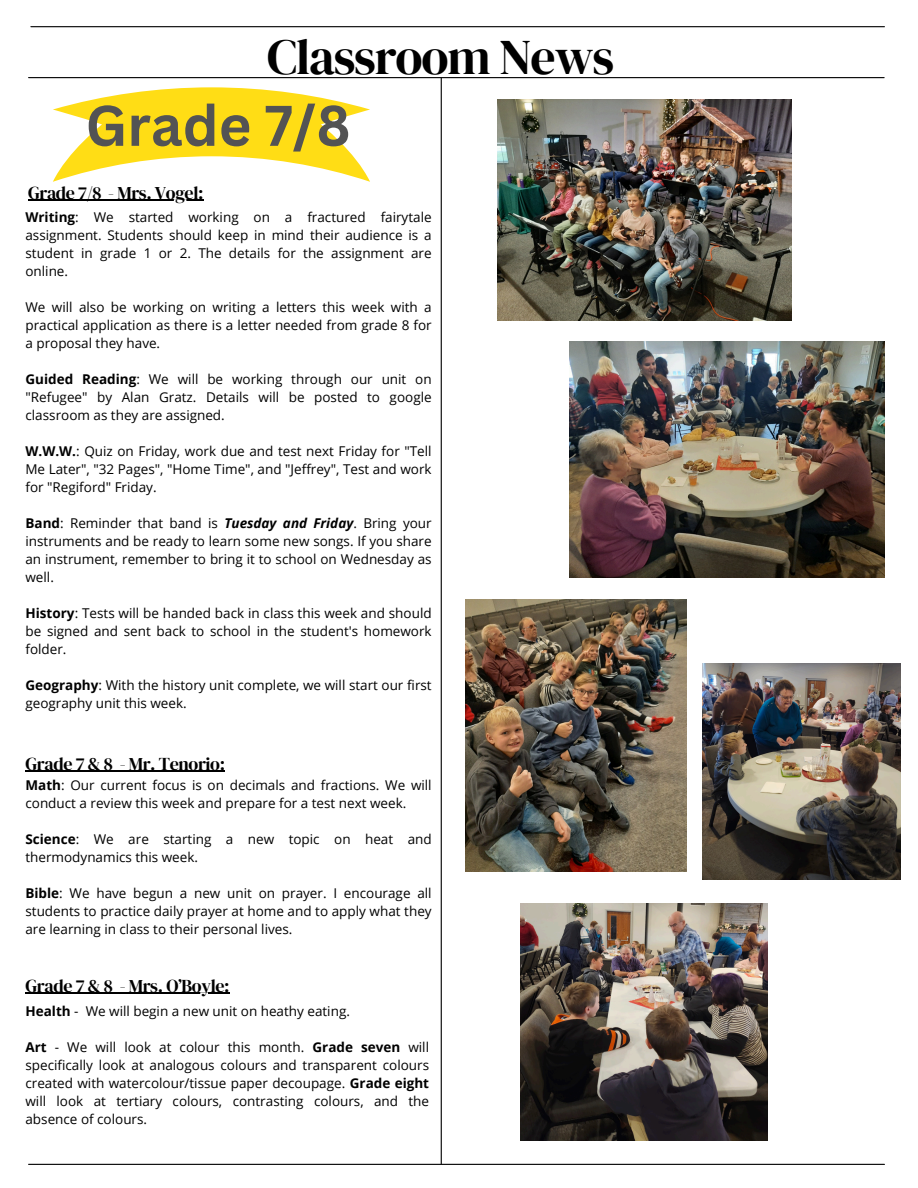
<style>
.page{position:relative;width:918px;height:1188px;background:#fff}
.page>*{position:absolute;margin:0;border:0;box-sizing:border-box;transform-origin:0 0}
.t1{font:700 55.95px "Canva Sans";color:#535354}
.t2{font:49.8px "DM Serif Display";letter-spacing:-.025em;color:#000}
.t3{font:18px "DM Serif Display";letter-spacing:-.02em;color:#000}
.t4{font:13.5px/18px "Open Sans";color:#000;text-align:justify}
.s1{font-weight:700}
.s2{font-weight:700;font-style:italic}
</style>
<div class="page">
<hr style="left:31px;top:26px;width:853px;height:1px;background:#000">
<hr style="left:441px;top:78px;width:1px;height:1086px;background:#000">
<hr style="left:29px;top:1164px;width:855px;height:1px;background:#000">
<hr style="left:29px;top:77px;width:855px;height:1px;background:#000">
<svg style="left:53px;top:87px;width:317px;height:95px"></svg>
<img style="left:497px;top:100px;width:295px;height:220px">
<img style="left:569px;top:342px;width:315px;height:236px">
<img style="left:465px;top:599px;width:222px;height:273px">
<img style="left:702px;top:663px;width:198px;height:216px">
<img style="left:520px;top:903px;width:248px;height:237px">
<hr style="left:28px;top:200px;width:73px;height:1px;background:#000">
<hr style="left:108px;top:200px;width:90px;height:1px;background:#000">
<hr style="left:25px;top:771px;width:88px;height:1px;background:#000">
<hr style="left:120px;top:771px;width:100px;height:1px;background:#000">
<hr style="left:25px;top:993px;width:88px;height:1px;background:#000">
<hr style="left:120px;top:993px;width:104px;height:1px;background:#000">
<p class="t2" style="left:267px;top:22px;width:348px">Classroom News</p>
<h2 class="t1" style="left:86px;top:86px;width:267px">Grade 7/8</h2>
<p class="t3" style="left:28px;top:180px;width:177px">Grade 7/8 - Mrs. Vogel:</p>
<p class="t4" style="left:25px;top:208px;width:408px"><span class="s1">Writing</span>: We started working on a fractured fairytale assignment. Students should keep in mind their audience is a student in grade 1 or 2. The details for the assignment are online.</p>
<h1 class="t4" style="left:25px;top:298px;width:408px">We will also be working on writing a letters this week with a practical application as there is a letter needed from grade 8 for a proposal they have.</h1>
<p class="t4" style="left:25px;top:370px;width:408px"><span class="s1">Guided Reading</span>: We will be working through our unit on "Refugee" by Alan Gratz. Details will be posted to google classroom as they are assigned.</p>
<p class="t4" style="left:25px;top:442px;width:408px"><span class="s1">W.W.W.</span>: Quiz on Friday, work due and test next Friday for "Tell Me Later", "32 Pages", "Home Time", and "Jeffrey", Test and work for "Regiford" Friday.</p>
<p class="t4" style="left:25px;top:514px;width:408px"><span class="s1">Band</span>: Reminder that band is <span class="s2">Tuesday and Friday</span>. Bring your instruments and be ready to learn some new songs. If you share an instrument, remember to bring it to school on Wednesday as well.</p>
<p class="t4" style="left:25px;top:604px;width:408px"><span class="s1">History</span>: Tests will be handed back in class this week and should be signed and sent back to school in the student's homework folder.</p>
<p class="t4" style="left:25px;top:676px;width:408px"><span class="s1">Geography</span>: With the history unit complete, we will start our first geography unit this week.</p>
<p class="t3" style="left:25px;top:751px;width:201px">Grade 7 &amp; 8 - Mr. Tenorio:</p>
<p class="t4" style="left:25px;top:776px;width:408px"><span class="s1">Math</span>: Our current focus is on decimals and fractions. We will conduct a review this week and prepare for a test next week.</p>
<p class="t4" style="left:25px;top:830px;width:408px"><span class="s1">Science</span>: We are starting a new topic on heat and thermodynamics this week.</p>
<p class="t4" style="left:25px;top:884px;width:408px"><span class="s1">Bible</span>: We have begun a new unit on prayer. I encourage all students to practice daily prayer at home and to apply what they are learning in class to their personal lives.</p>
<p class="t3" style="left:25px;top:973px;width:206px">Grade 7 &amp; 8 - Mrs. O’Boyle:</p>
<p class="t4" style="left:25px;top:1001px;width:326px"><span class="s1">Health</span> - We will begin a new unit on heathy eating.</p>
<p class="t4" style="left:25px;top:1037px;width:405px"><span class="s1">Art</span> - We will look at colour this month. <span class="s1">Grade seven</span> will specifically look at analogous colours and transparent colours created with watercolour/tissue paper decoupage. <span class="s1">Grade eight </span>will look at tertiary colours, contrasting colours, and the absence of colours.</p>
</div>
